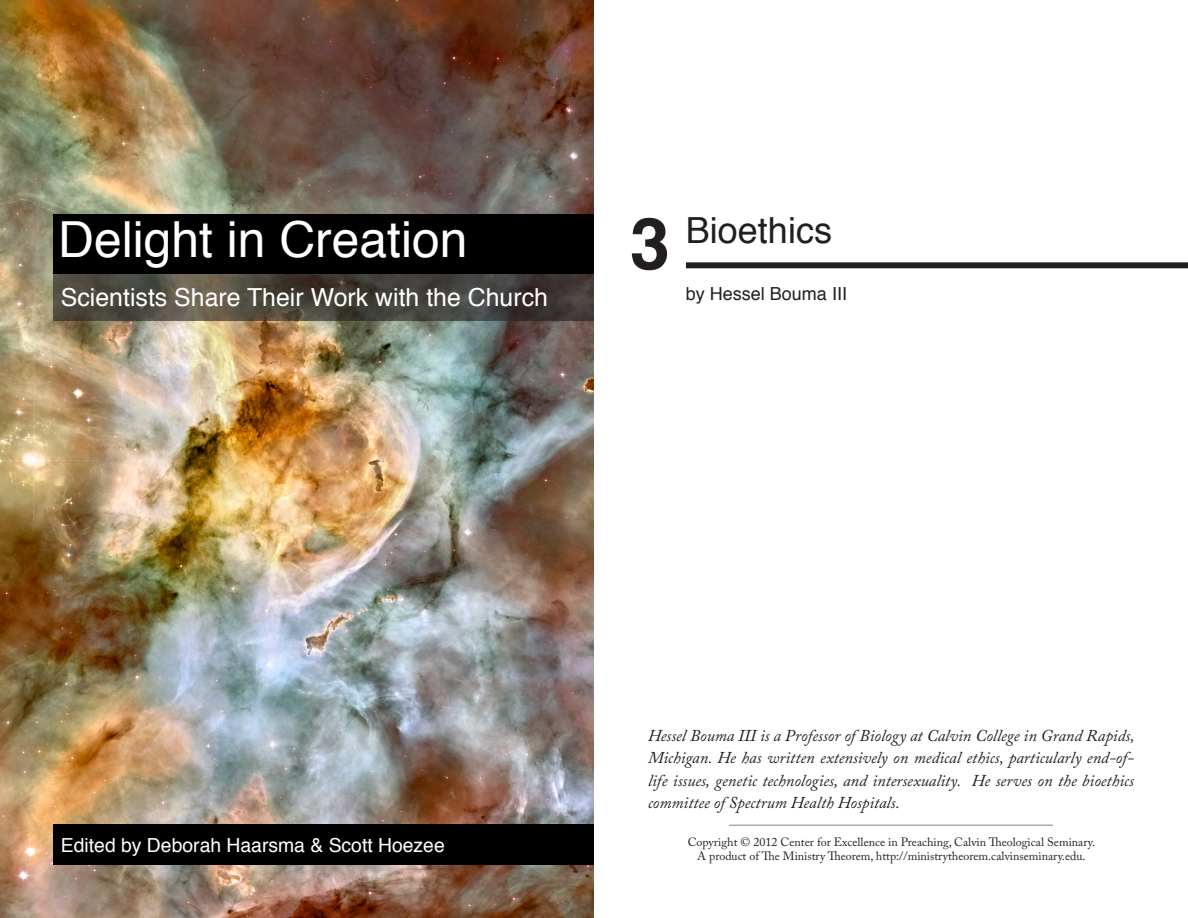
<style>
.page{position:relative;width:1188px;height:918px;background:#fff}
.page>*{position:absolute;margin:0;border:0;box-sizing:border-box;transform-origin:0 0}
.t1{font:700 72px "Helvetica";color:#231f20}
.t2{font:49.8px "Helvetica";color:#fff}
.t3{font:36px "Helvetica";color:#231f20}
.t4{font:24.9px "Helvetica";color:#fff}
.t5{font:19.35px "Helvetica";color:#fff}
.t6{font:18px "Helvetica";color:#231f20}
.Content_-_main{font:italic 16.5px/22.5px "Adobe Caslon Pro";color:#231f20;text-align:justify}
.Front_matter{font:12px "Adobe Caslon Pro";color:#231f20}
</style>
<div class="page">
<div style="left:686px;top:262px;width:502px;height:6px;background:#231f20"></div>
<img style="left:0;top:0;width:594px;height:918px">
<svg style="left:54px;top:274px;width:540px;height:47px"></svg>
<div style="left:54px;top:214px;width:540px;height:60px;background:#000"></div>
<div style="left:54px;top:825px;width:540px;height:40px;background:#000"></div>
<hr style="left:729px;top:825px;width:324px;height:1px;background:#808285">
<p class="t2" style="left:58px;top:201px;width:411px">Delight in Creation</p>
<p class="t4" style="left:61px;top:278px;width:489px">Scientists Share Their Work with the Church</p>
<p class="t1" style="left:630px;top:186px;width:42px">3</p>
<p class="t3" style="left:686px;top:203px;width:148px">Bioethics</p>
<p class="t6" style="left:686px;top:280px;width:163px">by Hessel Bouma III</p>
<p class="Content_-_main" style="left:648px;top:724px;width:488px">Hessel Bouma III is a Professor of Biology at Calvin College in Grand Rapids, Michigan. He has written extensively on medical ethics, particularly end-of&shy;life issues, genetic technologies, and intersexuality. He serves on the bioethics committee of Spectrum Health Hospitals.</p>
<p class="t5" style="left:61px;top:830px;width:385px">Edited by Deborah Haarsma &amp; Scott Hoezee</p>
<p class="Front_matter" style="left:688px;top:835px;width:409px">Copyright © 2012 Center for Excellence in Preaching, Calvin Theological Seminary.</p>
<p class="Front_matter" style="left:697px;top:849px;width:390px">A product of The Ministry Theorem, http://ministrytheorem.calvinseminary.edu.</p>
</div>
